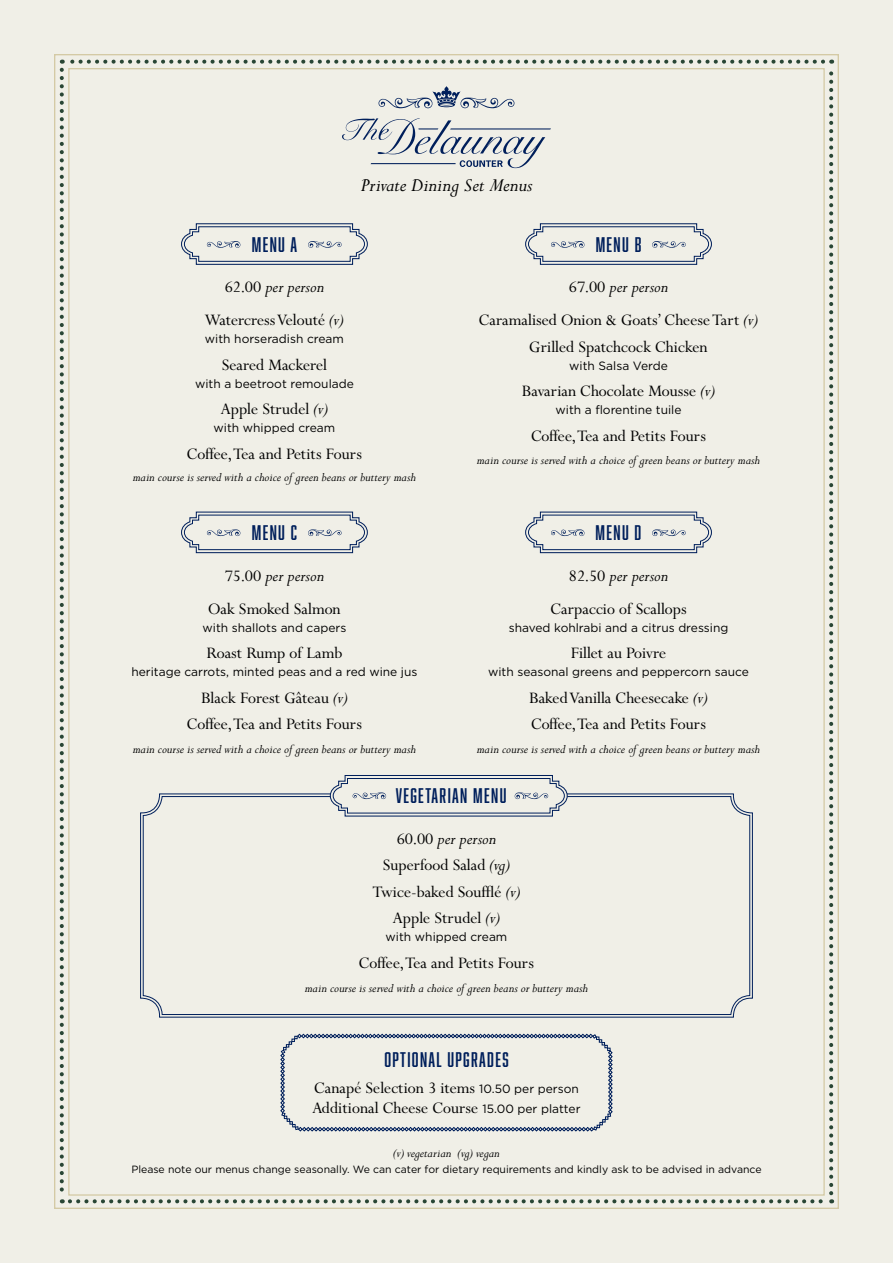
<style>
.page{position:relative;width:893px;height:1263px;background:#f0efe7}
.page>*{position:absolute;margin:0;border:0;box-sizing:border-box;transform-origin:0 0}
.t1{font:italic 21px "Perpetua MT Std";color:#000}
.t2{font:19.5px "Abolition";letter-spacing:.07em;color:#001f5b}
.t3{font:18px/26.5px "Perpetua MT Std";color:#000;text-align:center}
.t4{font:italic 18px "Perpetua MT Std";color:#000}
.t5{font:italic 13.5px "Perpetua MT Std";color:#000}
.t6{font:12px "Gotham";color:#000}
.t7{font:10.5px "Gotham";color:#000}
.s1{font-style:normal}
.s2{font-style:italic}
.s3{font-family:"Gotham";font-size:12px}
</style>
<div class="page">
<svg style="left:60px;top:70px;width:4px;height:1133px"></svg>
<svg style="left:70px;top:1199px;width:762px;height:4px"></svg>
<svg style="left:829px;top:60px;width:4px;height:1133px"></svg>
<svg style="left:62px;top:60px;width:761px;height:4px"></svg>
<svg style="left:181px;top:223px;width:187px;height:42px"></svg>
<svg style="left:181px;top:511px;width:187px;height:43px"></svg>
<svg style="left:525px;top:223px;width:187px;height:42px"></svg>
<svg style="left:525px;top:511px;width:187px;height:43px"></svg>
<svg style="left:378px;top:86px;width:137px;height:22px"></svg>
<svg style="left:280px;top:1034px;width:333px;height:97px"></svg>
<svg style="left:140px;top:793px;width:613px;height:225px"></svg>
<svg style="left:329px;top:775px;width:239px;height:42px"></svg>
<svg style="left:342px;top:118px;width:209px;height:50px"></svg>
<p class="t2" style="left:252px;top:233px;width:47px">MENU A</p>
<p class="t4" style="left:225px;top:278px;width:101px"><span class="s1">62.00</span> per person</p>
<p class="t1" style="left:360px;top:175px;width:174px">Private Dining Set Menus</p>
<p class="t2" style="left:596px;top:233px;width:47px">MENU B</p>
<p class="t4" style="left:569px;top:278px;width:101px"><span class="s1">67.00</span> per person</p>
<p class="t3" style="left:205px;top:307px;width:141px">Watercress Velouté <span class="s2">(v)</span></p>
<p class="t6" style="left:205px;top:331px;width:140px">with horseradish cream</p>
<p class="t3" style="left:222px;top:352px;width:107px">Seared Mackerel</p>
<p class="t6" style="left:195px;top:376px;width:160px">with a beetroot remoulade</p>
<p class="t3" style="left:221px;top:396px;width:109px">Apple Strudel <span class="s2">(v)</span></p>
<p class="t6" style="left:214px;top:420px;width:123px">with whipped cream</p>
<p class="t3" style="left:187px;top:441px;width:177px">Coffee, Tea and Petits Fours</p>
<p class="t3" style="left:479px;top:307px;width:281px">Caramalised Onion &amp; Goats’ Cheese Tart <span class="s2">(v)<br></span>Grilled Spatchcock Chicken</p>
<p class="t6" style="left:569px;top:358px;width:100px">with Salsa Verde</p>
<p class="t3" style="left:522px;top:378px;width:195px">Bavarian Chocolate Mousse <span class="s2">(v)</span></p>
<p class="t6" style="left:555px;top:402px;width:128px">with a florentine tuile</p>
<p class="t3" style="left:531px;top:423px;width:177px">Coffee, Tea and Petits Fours</p>
<p class="t5" style="left:477px;top:453px;width:285px">main course is served with a choice of green beans or buttery mash</p>
<p class="t5" style="left:133px;top:470px;width:285px">main course is served with a choice of green beans or buttery mash</p>
<p class="t2" style="left:252px;top:522px;width:47px">MENU C</p>
<p class="t2" style="left:596px;top:522px;width:47px">MENU D</p>
<p class="t4" style="left:225px;top:567px;width:101px"><span class="s1">75.00</span> per person</p>
<p class="t4" style="left:569px;top:567px;width:101px"><span class="s1">82.50</span> per person</p>
<p class="t3" style="left:208px;top:596px;width:134px">Oak Smoked Salmon</p>
<p class="t6" style="left:203px;top:620px;width:145px">with shallots and capers</p>
<p class="t3" style="left:207px;top:640px;width:137px">Roast Rump of Lamb</p>
<p class="t6" style="left:131px;top:664px;width:288px">heritage carrots, minted peas and a red wine jus</p>
<p class="t3" style="left:187px;top:685px;width:177px">Black Forest Gâteau <span class="s2">(v)<br></span>Coffee, Tea and Petits Fours</p>
<p class="t3" style="left:550px;top:596px;width:138px">Carpaccio of Scallops</p>
<p class="t6" style="left:509px;top:620px;width:221px">shaved kohlrabi and a citrus dressing</p>
<p class="t3" style="left:571px;top:640px;width:97px">Fillet au Poivre</p>
<p class="t6" style="left:488px;top:664px;width:262px">with seasonal greens and peppercorn sauce</p>
<p class="t3" style="left:529px;top:685px;width:180px;text-align:left">Baked Vanilla Cheesecake <span class="s2">(v)<br></span>Coffee, Tea and Petits Fours</p>
<p class="t5" style="left:133px;top:742px;width:285px">main course is served with a choice of green beans or buttery mash</p>
<p class="t5" style="left:477px;top:742px;width:285px">main course is served with a choice of green beans or buttery mash</p>
<p class="t2" style="left:396px;top:784px;width:112px">VEGETARIAN MENU</p>
<p class="t4" style="left:397px;top:829px;width:101px"><span class="s1">60.00</span> per person</p>
<p class="t3" style="left:373px;top:852px;width:149px">Superfood Salad <span class="s2">(vg)<br></span>Twice-baked Soufflé <span class="s2">(v)<br></span>Apple Strudel <span class="s2">(v)</span></p>
<p class="t6" style="left:386px;top:929px;width:123px">with whipped cream</p>
<p class="t3" style="left:359px;top:950px;width:177px">Coffee, Tea and Petits Fours</p>
<p class="t5" style="left:305px;top:981px;width:285px">main course is served with a choice of green beans or buttery mash</p>
<p class="t2" style="left:384px;top:1048px;width:126px">OPTIONAL UPGRADES</p>
<p class="t3" style="left:312px;top:1079px;width:270px;line-height:19.5px;text-align:left">Canapé Selection 3 items <span class="s3">10.50 per person<br></span>Additional Cheese Course <span class="s3">15.00 per platter</span></p>
<p class="t5" style="left:393px;top:1146px;width:108px">(v) vegetarian (vg) vegan</p>
<p class="t7" style="left:131px;top:1163px;width:632px">Please note our menus change seasonally. We can cater for dietary requirements and kindly ask to be advised in advance</p>
</div>
